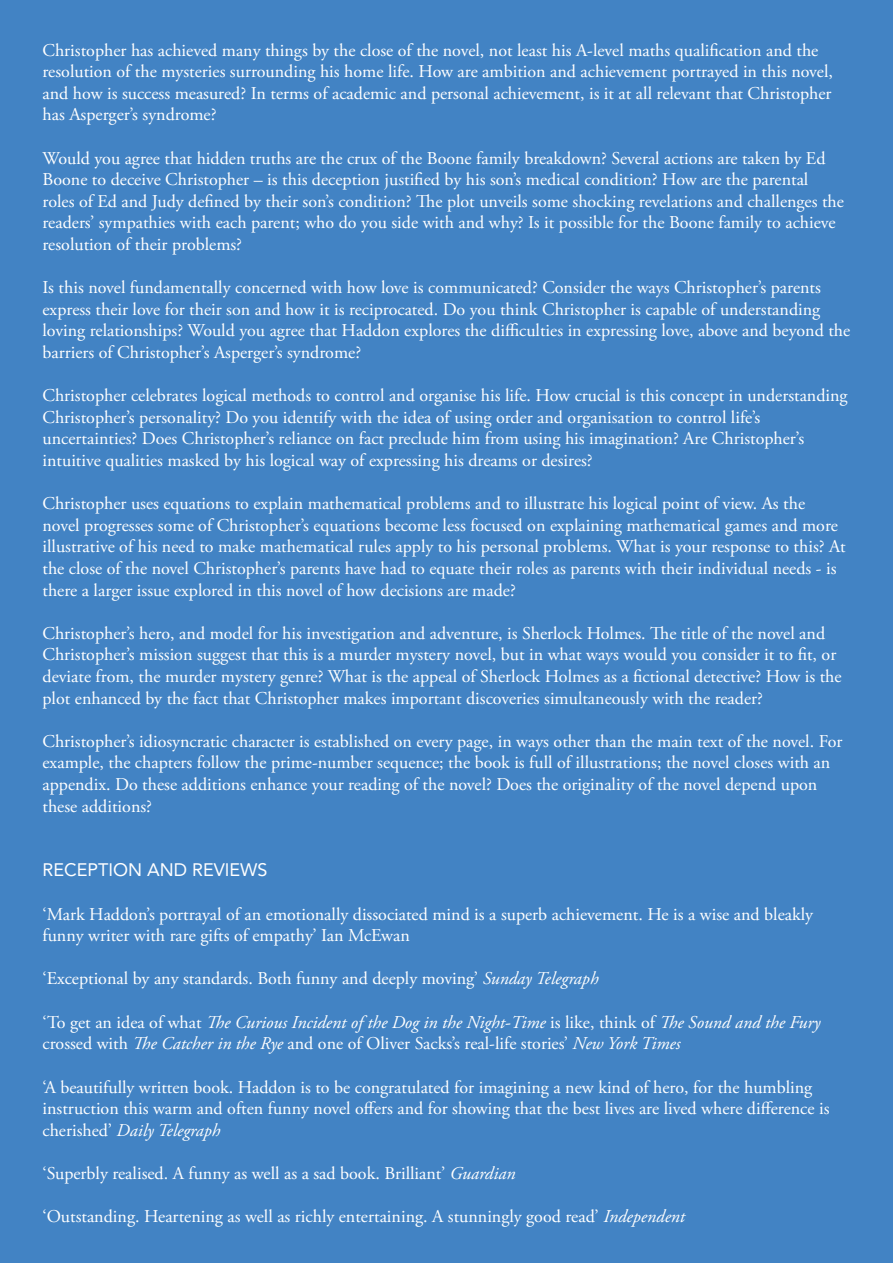
<style>
.page{position:relative;width:893px;height:1263px;background:#4283c4}
.page>*{position:absolute;margin:0;border:0;box-sizing:border-box;transform-origin:0 0}
.t1{font:18px/21.6px "Adobe Garamond Pro";color:#fff}
.t2{font:italic 18px/21.6px "Adobe Garamond Pro";color:#fff}
.t3{font:18px "Avenir";color:#fff}
.s1{font-style:italic}
.s2{font-style:normal}
</style>
<div class="page">
<p class="t1" style="left:43px;top:40px;width:792px">Christopher has achieved many things by the close of the novel, not least his A-level maths qualification and the resolution of the mysteries surrounding his home life. How are ambition and achievement portrayed in this novel, and how is success measured? In terms of academic and personal achievement, is it at all relevant that Christopher has Asperger’s syndrome?</p>
<p class="t1" style="left:43px;top:148px;width:803px">Would you agree that hidden truths are the crux of the Boone family breakdown? Several actions are taken by Ed Boone to deceive Christopher – is this deception justified by his son’s medical condition? How are the parental roles of Ed and Judy defined by their son’s condition? The plot unveils some shocking revelations and challenges the readers’ sympathies with each parent; who do you side with and why? Is it possible for the Boone family to achieve resolution of their problems?</p>
<p class="t1" style="left:43px;top:277px;width:809px">Is this novel fundamentally concerned with how love is communicated? Consider the ways Christopher’s parents express their love for their son and how it is reciprocated. Do you think Christopher is capable of understanding loving relationships? Would you agree that Haddon explores the difficulties in expressing love, above and beyond the barriers of Christopher’s Asperger’s syndrome?</p>
<p class="t1" style="left:43px;top:385px;width:807px">Christopher celebrates logical methods to control and organise his life. How crucial is this concept in understanding Christopher’s personality? Do you identify with the idea of using order and organisation to control life’s uncertainties? Does Christopher’s reliance on fact preclude him from using his imagination? Are Christopher’s intuitive qualities masked by his logical way of expressing his dreams or desires?</p>
<p class="t1" style="left:43px;top:493px;width:805px">Christopher uses equations to explain mathematical problems and to illustrate his logical point of view. As the novel progresses some of Christopher’s equations become less focused on explaining mathematical games and more illustrative of his need to make mathematical rules apply to his personal problems. What is your response to this? At the close of the novel Christopher’s parents have had to equate their roles as parents with their individual needs - is there a larger issue explored in this novel of how decisions are made?</p>
<p class="t1" style="left:43px;top:623px;width:801px">Christopher’s hero, and model for his investigation and adventure, is Sherlock Holmes. The title of the novel and Christopher’s mission suggest that this is a murder mystery novel, but in what ways would you consider it to fit, or deviate from, the murder mystery genre? What is the appeal of Sherlock Holmes as a fictional detective? How is the plot enhanced by the fact that Christopher makes important discoveries simultaneously with the reader?</p>
<p class="t1" style="left:43px;top:731px;width:801px">Christopher’s idiosyncratic character is established on every page, in ways other than the main text of the novel. For example, the chapters follow the prime-number sequence; the book is full of illustrations; the novel closes with an appendix. Do these additions enhance your reading of the novel? Does the originality of the novel depend upon these additions?</p>
<p class="t3" style="left:43px;top:860px;width:227px">RECEPTION AND REVIEWS</p>
<p class="t1" style="left:43px;top:904px;width:772px">‘Mark Haddon’s portrayal of an emotionally dissociated mind is a superb achievement. He is a wise and bleakly funny writer with rare gifts of empathy’ Ian McEwan</p>
<p class="t1" style="left:43px;top:969px;width:557px">‘Exceptional by any standards. Both funny and deeply moving’ <span class="s1">Sunday Telegraph</span></p>
<p class="t2" style="left:43px;top:1012px;width:779px"><span class="s2">‘To get an idea of what</span> The Curious Incident of the Dog in the Night-Time <span class="s2">is like, think of</span> The Sound and the Fury <span class="s2">crossed with</span> The Catcher in the Rye <span class="s2">and one of Oliver Sacks’s real-life stories’</span> New York Times</p>
<p class="t1" style="left:43px;top:1077px;width:788px">‘A beautifully written book. Haddon is to be congratulated for imagining a new kind of hero, for the humbling instruction this warm and often funny novel offers and for showing that the best lives are lived where difference is cherished’ <span class="s1">Daily Telegraph</span></p>
<p class="t1" style="left:43px;top:1163px;width:474px">‘Superbly realised. A funny as well as a sad book. Brilliant’ <span class="s1">Guardian</span></p>
<p class="t1" style="left:43px;top:1206px;width:644px">‘Outstanding. Heartening as well as richly entertaining. A stunningly good read’ <span class="s1">Independent</span></p>
</div>
